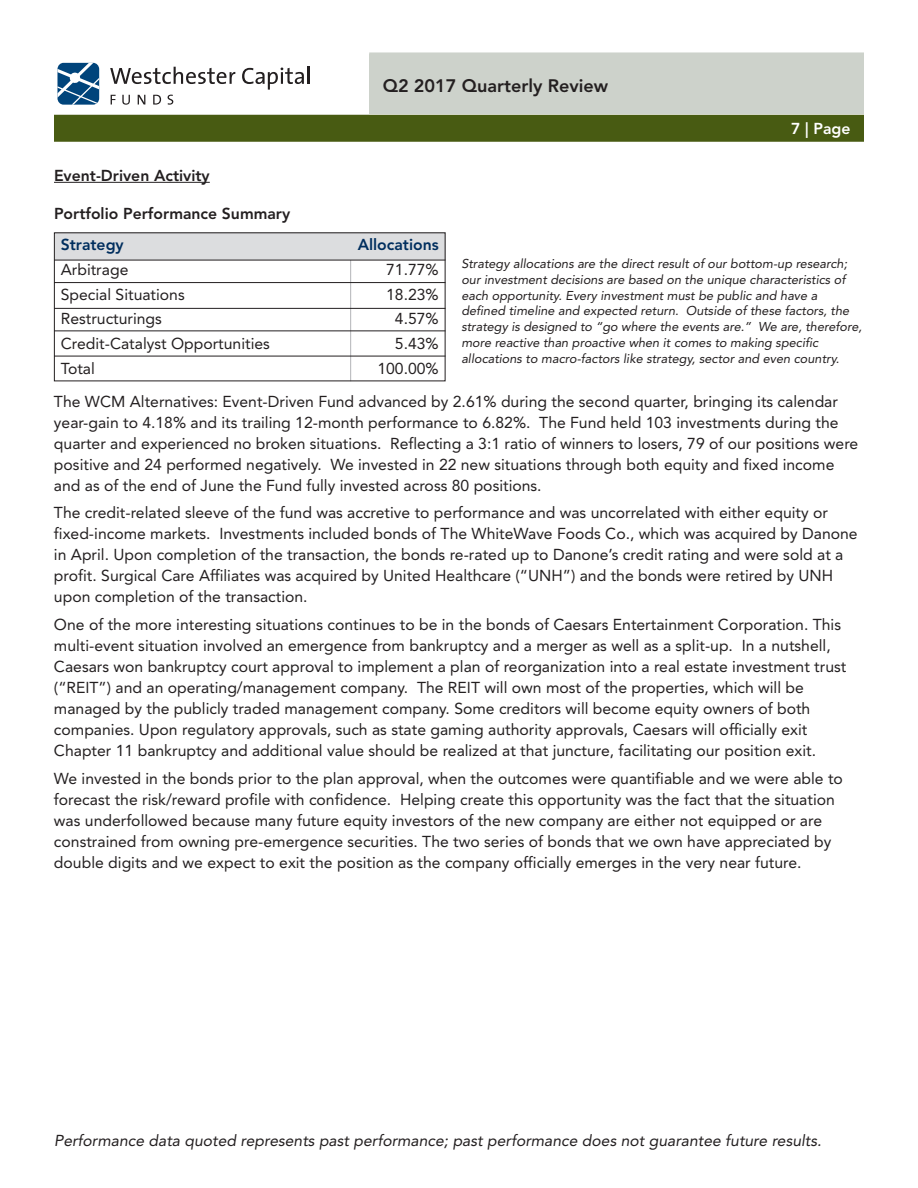
<style>
.page{position:relative;width:918px;height:1188px;background:#fff}
.page>*{position:absolute;margin:0;border:0;box-sizing:border-box;transform-origin:0 0}
.t1{font:800 18px "Avenir LT Std";color:#231f20}
.t2{font:15.75px/21px "Avenir LT Std";color:#231f20}
.t3{font:italic 15.75px "Avenir LT Std";color:#231f20}
.t4{font:800 15.75px "Avenir LT Std";color:#231f20}
.t5{font:800 15.75px "Avenir LT Std";color:#002e5e}
.t6{font:800 15.75px "Avenir LT Std";color:#fff}
.t7{font:italic 12.75px/15.8px "Avenir LT Std";color:#231f20}
</style>
<div class="page">
<hr style="left:350px;top:260px;width:1px;height:121px;background:#bcbdc0">
<div style="left:55px;top:232px;width:390px;height:28px;background:#dcdddf"></div>
<hr style="left:54px;top:260px;width:391px;height:1px;background:#231f20">
<hr style="left:54px;top:282px;width:391px;height:1px;background:#231f20">
<hr style="left:54px;top:308px;width:391px;height:1px;background:#231f20">
<hr style="left:54px;top:331px;width:391px;height:1px;background:#231f20">
<hr style="left:54px;top:356px;width:391px;height:1px;background:#231f20">
<svg style="left:110px;top:67px;width:125px;height:17px"></svg>
<svg style="left:242px;top:67px;width:68px;height:23px"></svg>
<svg style="left:111px;top:95px;width:5px;height:10px"></svg>
<svg style="left:122px;top:95px;width:8px;height:10px"></svg>
<svg style="left:138px;top:95px;width:7px;height:10px"></svg>
<svg style="left:153px;top:95px;width:8px;height:10px"></svg>
<svg style="left:168px;top:95px;width:5px;height:10px"></svg>
<svg style="left:57px;top:63px;width:42px;height:42px"></svg>
<div style="left:54px;top:115px;width:810px;height:27px;background:#485b12"></div>
<hr style="left:54px;top:182px;width:156px;height:1px;background:#231f20">
<div style="left:369px;top:52px;width:495px;height:62px;background:#cdd2cb"></div>
<p class="t1" style="left:383px;top:79px;width:227px">Q2 2017 Quarterly Review</p>
<p class="t6" style="left:791px;top:122px;width:61px">7 | Page</p>
<p class="t4" style="left:54px;top:169px;width:157px">Event-Driven Activity</p>
<p class="t4" style="left:54px;top:207px;width:238px">Portfolio Performance Summary</p>
<p class="t5" style="left:61px;top:238px;width:65px">Strategy</p>
<p class="t5" style="left:358px;top:238px;width:83px">Allocations</p>
<p class="t2" style="left:61px;top:260px;width:69px">Arbitrage</p>
<p class="t2" style="left:386px;top:260px;width:54px">71.77%</p>
<p class="t2" style="left:61px;top:285px;width:125px">Special Situations</p>
<p class="t2" style="left:386px;top:285px;width:54px">18.23%</p>
<p class="t2" style="left:61px;top:310px;width:103px">Restructurings</p>
<p class="t2" style="left:395px;top:310px;width:45px">4.57%</p>
<p class="t2" style="left:61px;top:334px;width:211px">Credit-Catalyst Opportunities</p>
<p class="t2" style="left:395px;top:334px;width:45px">5.43%</p>
<p class="t2" style="left:61px;top:359px;width:36px">Total</p>
<p class="t7" style="left:461px;top:257px;width:402px">Strategy allocations are the direct result of our bottom-up research; our investment decisions are based on the unique characteristics of each opportunity. Every investment must be public and have a defined timeline and expected return. Outside of these factors, the strategy is designed to “go where the events are.” We are, therefore, more reactive than proactive when it comes to making specific allocations to macro-factors like strategy, sector and even country.</p>
<p class="t2" style="left:54px;top:353px;width:786px;line-height:32.8px;text-indent:323px">100.00%<br>The WCM Alternatives: Event-Driven Fund advanced by 2.61% during the second quarter, bringing its calendar</p>
<p class="t2" style="left:54px;top:413px;width:806px">year-gain to 4.18% and its trailing 12-month performance to 6.82%. The Fund held 103 investments during the quarter and experienced no broken situations. Reflecting a 3:1 ratio of winners to losers, 79 of our positions were positive and 24 performed negatively. We invested in 22 new situations through both equity and fixed income and as of the end of June the Fund fully invested across 80 positions.</p>
<p class="t2" style="left:54px;top:504px;width:805px">The credit-related sleeve of the fund was accretive to performance and was uncorrelated with either equity or fixed-income markets. Investments included bonds of The WhiteWave Foods Co., which was acquired by Danone in April. Upon completion of the transaction, the bonds re-rated up to Danone’s credit rating and were sold at a profit. Surgical Care Affiliates was acquired by United Healthcare (“UNH”) and the bonds were retired by UNH upon completion of the transaction.</p>
<p class="t2" style="left:54px;top:615px;width:794px">One of the more interesting situations continues to be in the bonds of Caesars Entertainment Corporation. This multi-event situation involved an emergence from bankruptcy and a merger as well as a split-up. In a nutshell, Caesars won bankruptcy court approval to implement a plan of reorganization into a real estate investment trust (“REIT”) and an operating/management company. The REIT will own most of the properties, which will be managed by the publicly traded management company. Some creditors will become equity owners of both companies. Upon regulatory approvals, such as state gaming authority approvals, Caesars will officially exit Chapter 11 bankruptcy and additional value should be realized at that juncture, facilitating our position exit.</p>
<p class="t2" style="left:54px;top:769px;width:790px">We invested in the bonds prior to the plan approval, when the outcomes were quantifiable and we were able to forecast the risk/reward profile with confidence. Helping create this opportunity was the fact that the situation was underfollowed because many future equity investors of the new company are either not equipped or are constrained from owning pre-emergence securities. The two series of bonds that we own have appreciated by double digits and we expect to exit the position as the company officially emerges in the very near future.</p>
<p class="t3" style="left:54px;top:1134px;width:769px">Performance data quoted represents past performance; past performance does not guarantee future results.</p>
</div>
